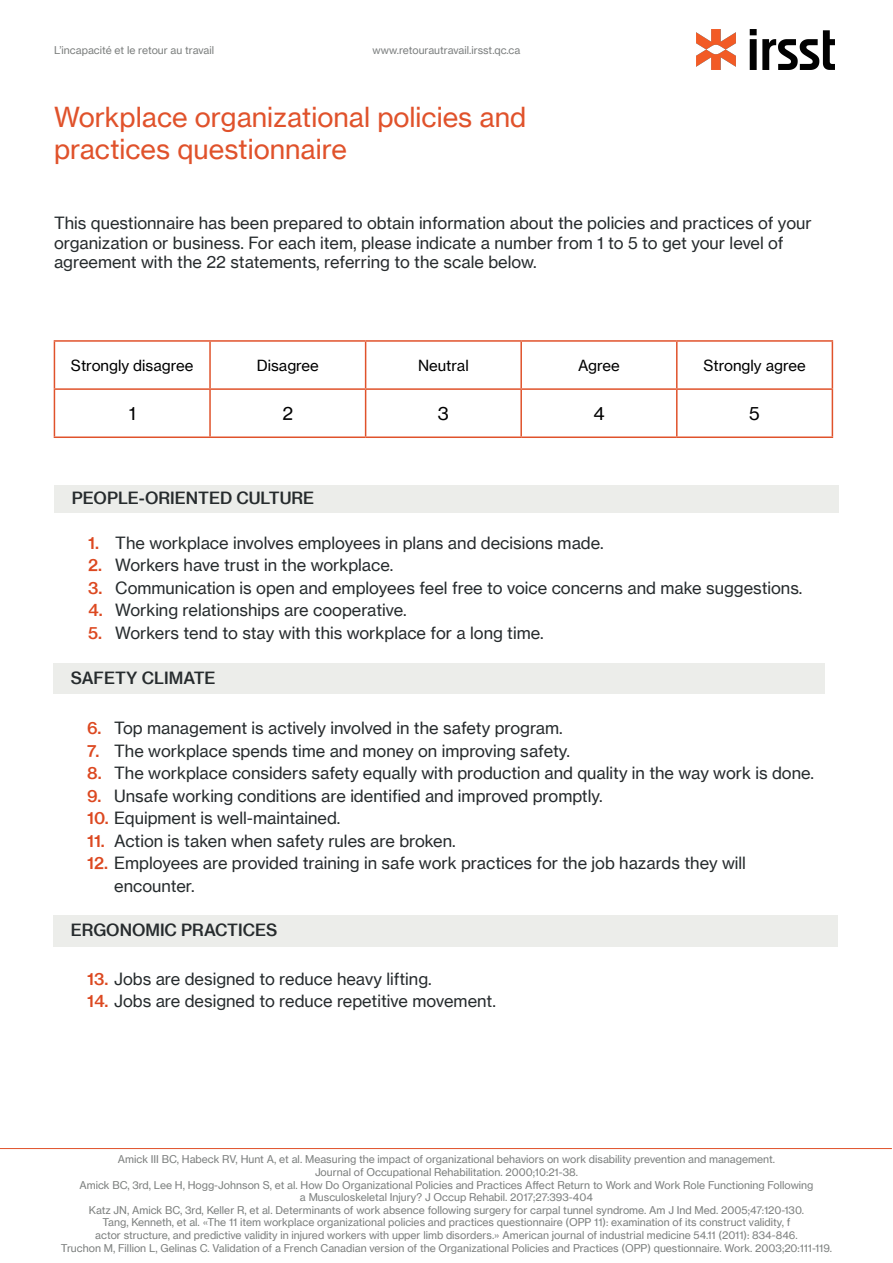
<style>
.page{position:relative;width:893px;height:1263px;background:#fff}
.page>*{position:absolute;margin:0;border:0;box-sizing:border-box;transform-origin:0 0}
.t1{font:27px "N Haas Grotesk TX Pro 55 Rg";color:#e0522b}
.t2{font:18px "N Haas Grotesk TX Pro 55 Rg";color:#000001}
.t3{font:16.5px/19.8px "N Haas Grotesk TX Pro 55 Rg";color:#262b2d}
.t4{font:16.5px "N Haas Grotesk TX Pro 65 Md";color:#262b2d}
.t5{font:15px "N Haas Grotesk TX Pro 55 Rg";color:#000001}
.t6{font:10.5px/12.6px "N Haas Grotesk TX Pro 55 Rg";color:#7c7f7e;text-align:center}
.t7{font:10.5px "N Haas Grotesk TX Pro 55 Rg";color:#7c7f7f}
.s1{font-family:"N Haas Grotesk TX Pro 65 Md";color:#dc4820}
</style>
<div class="page">
<hr style="left:0;top:1148px;width:892px;height:1px;background:#e0522b">
<img style="left:696px;top:30px;width:138px;height:39px">
<hr style="left:54px;top:340px;width:156px;height:2px;background:#e0522b">
<hr style="left:54px;top:342px;width:1px;height:46px;background:#e0522b">
<hr style="left:210px;top:340px;width:156px;height:2px;background:#e0522b">
<hr style="left:209px;top:342px;width:2px;height:46px;background:#e0522b">
<hr style="left:366px;top:340px;width:155px;height:2px;background:#e0522b">
<hr style="left:365px;top:342px;width:1px;height:46px;background:#e0522b">
<hr style="left:521px;top:340px;width:156px;height:2px;background:#e0522b">
<hr style="left:520px;top:342px;width:2px;height:46px;background:#e0522b">
<hr style="left:677px;top:340px;width:156px;height:2px;background:#e0522b">
<hr style="left:676px;top:342px;width:1px;height:46px;background:#e0522b">
<hr style="left:832px;top:342px;width:1px;height:46px;background:#e0522b">
<hr style="left:54px;top:388px;width:156px;height:2px;background:#e0522b">
<hr style="left:54px;top:390px;width:1px;height:46px;background:#e0522b">
<hr style="left:210px;top:388px;width:156px;height:2px;background:#e0522b">
<hr style="left:209px;top:390px;width:2px;height:46px;background:#e0522b">
<hr style="left:366px;top:388px;width:155px;height:2px;background:#e0522b">
<hr style="left:365px;top:390px;width:1px;height:46px;background:#e0522b">
<hr style="left:521px;top:388px;width:156px;height:2px;background:#e0522b">
<hr style="left:520px;top:390px;width:2px;height:46px;background:#e0522b">
<hr style="left:677px;top:388px;width:156px;height:2px;background:#e0522b">
<hr style="left:676px;top:390px;width:1px;height:46px;background:#e0522b">
<hr style="left:832px;top:390px;width:1px;height:46px;background:#e0522b">
<hr style="left:54px;top:436px;width:156px;height:2px;background:#e0522b">
<hr style="left:210px;top:436px;width:156px;height:2px;background:#e0522b">
<hr style="left:366px;top:436px;width:155px;height:2px;background:#e0522b">
<hr style="left:521px;top:436px;width:156px;height:2px;background:#e0522b">
<hr style="left:677px;top:436px;width:156px;height:2px;background:#e0522b">
<div style="left:55px;top:485px;width:784px;height:27px;background:#ecedea"></div>
<div style="left:54px;top:663px;width:771px;height:31px;background:#ecedea"></div>
<div style="left:54px;top:915px;width:784px;height:31px;background:#ecedea"></div>
<p class="t6" style="left:54px;top:44px;width:162px">L’incapacité et le retour au travail</p>
<p class="t7" style="left:373px;top:44px;width:149px">www.retourautravail.irsst.qc.ca</p>
<p class="t1" style="left:54px;top:100px;width:474px">Workplace organizational policies and</p>
<p class="t1" style="left:54px;top:133px;width:294px">practices questionnaire</p>
<p class="t3" style="left:54px;top:213px;width:759px">This questionnaire has been prepared to obtain information about the policies and practices of your organization or business. For each item, please indicate a number from 1 to 5 to get your level of agreement with the 22 statements, referring to the scale below.</p>
<p class="t5" style="left:71px;top:356px;width:124px">Strongly disagree</p>
<p class="t5" style="left:257px;top:356px;width:64px">Disagree</p>
<p class="t5" style="left:418px;top:356px;width:52px">Neutral</p>
<p class="t5" style="left:578px;top:356px;width:43px">Agree</p>
<p class="t5" style="left:703px;top:356px;width:104px">Strongly agree</p>
<p class="t2" style="left:129px;top:403px;width:9px">1</p>
<p class="t2" style="left:282px;top:403px;width:12px">2</p>
<p class="t2" style="left:438px;top:403px;width:13px">3</p>
<p class="t2" style="left:593px;top:403px;width:13px">4</p>
<p class="t2" style="left:749px;top:403px;width:12px">5</p>
<p class="t4" style="left:72px;top:488px;width:244px">PEOPLE-ORIENTED CULTURE</p>
<p class="t3" style="left:88px;top:533px;width:517px"><span class="s1">1.</span> The workplace involves employees in plans and decisions made.</p>
<p class="t3" style="left:88px;top:555px;width:307px"><span class="s1">2.</span> Workers have trust in the workplace.</p>
<p class="t3" style="left:88px;top:578px;width:716px"><span class="s1">3.</span> Communication is open and employees feel free to voice concerns and make suggestions.</p>
<p class="t3" style="left:88px;top:600px;width:320px"><span class="s1">4.</span> Working relationships are cooperative.</p>
<p class="t3" style="left:88px;top:623px;width:457px"><span class="s1">5.</span> Workers tend to stay with this workplace for a long time.</p>
<p class="t4" style="left:71px;top:668px;width:146px">SAFETY CLIMATE</p>
<p class="t3" style="left:87px;top:718px;width:477px"><span class="s1">6.</span> Top management is actively involved in the safety program.</p>
<p class="t3" style="left:87px;top:741px;width:484px"><span class="s1">7.</span> The workplace spends time and money on improving safety.</p>
<p class="t3" style="left:87px;top:763px;width:728px"><span class="s1">8.</span> The workplace considers safety equally with production and quality in the way work is done.</p>
<p class="t3" style="left:87px;top:786px;width:517px"><span class="s1">9.</span> Unsafe working conditions are identified and improved promptly.</p>
<p class="t3" style="left:87px;top:808px;width:255px"><span class="s1">10.</span> Equipment is well-maintained.</p>
<p class="t3" style="left:87px;top:831px;width:370px"><span class="s1">11.</span> Action is taken when safety rules are broken.</p>
<p class="t3" style="left:114px;top:852px;width:633px;line-height:22.5px;text-indent:-27px"><span class="s1">12.</span> Employees are provided training in safe work practices for the job hazards they will encounter.</p>
<p class="t4" style="left:71px;top:920px;width:208px">ERGONOMIC PRACTICES</p>
<p class="t3" style="left:87px;top:969px;width:346px"><span class="s1">13.</span> Jobs are designed to reduce heavy lifting.</p>
<p class="t3" style="left:87px;top:991px;width:410px"><span class="s1">14.</span> Jobs are designed to reduce repetitive movement.</p>
<p class="t6" style="left:61px;top:1153px;width:773px">Amick III BC, Habeck RV, Hunt A, et al. Measuring the impact of organizational behaviors on work disability prevention and management.<br>Journal of Occupational Rehabilitation. 2000;10:21-38.<br>Amick BC, 3rd, Lee H, Hogg-Johnson S, et al. How Do Organizational Policies and Practices Affect Return to Work and Work Role Functioning Following<br>a Musculoskeletal Injury? J Occup Rehabil. 2017;27:393-404<br>Katz JN, Amick BC, 3rd, Keller R, et al. Determinants of work absence following surgery for carpal tunnel syndrome. Am J Ind Med. 2005;47:120-130.<br>Tang, Kenneth, et al. «The 11 item workplace organizational policies and practices questionnaire (OPP 11): examination of its construct validity, f<br>actor structure, and predictive validity in injured workers with upper limb disorders.» American journal of industrial medicine 54.11 (2011): 834-846.<br>Truchon M, Fillion L, Gelinas C. Validation of a French Canadian version of the Organizational Policies and Practices (OPP) questionnaire. Work. 2003;20:111-119.</p>
</div>
